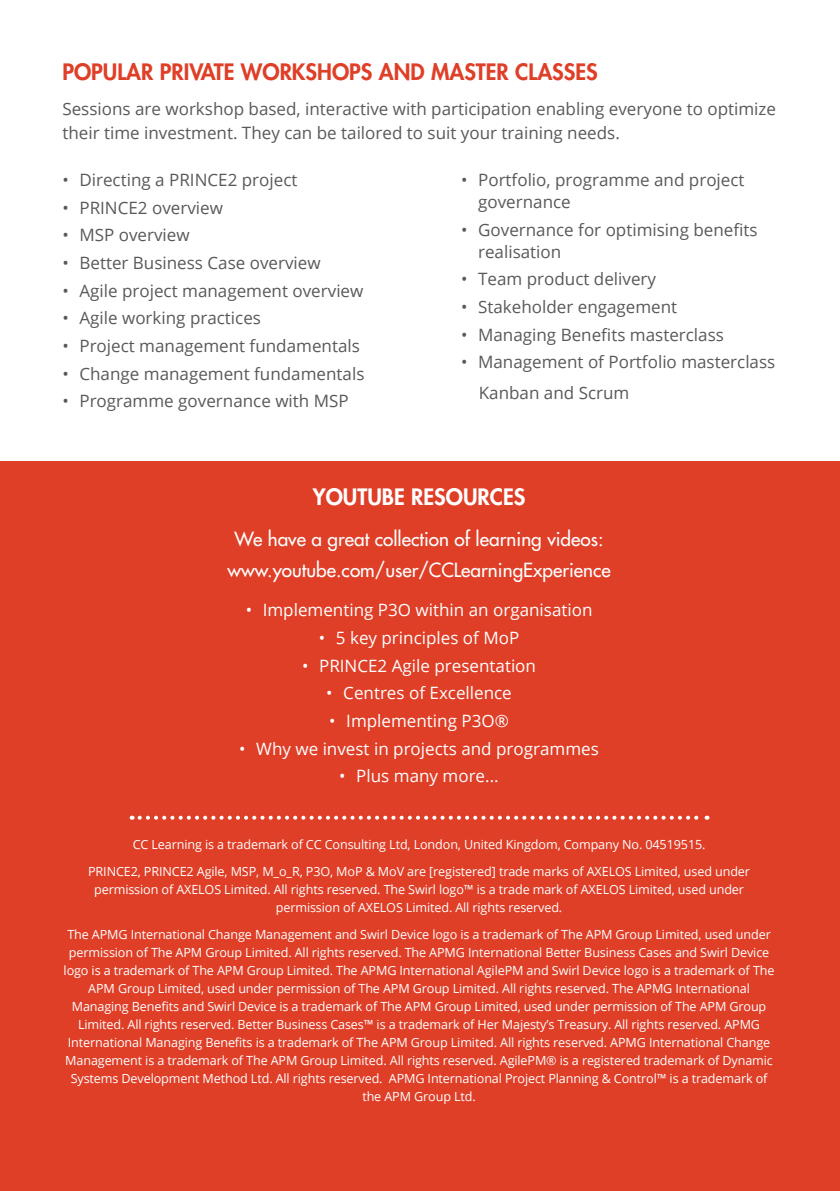
<style>
.page{position:relative;width:840px;height:1191px;background:#fff}
.page>*{position:absolute;margin:0;border:0;box-sizing:border-box;transform-origin:0 0}
.t1{font:800 22px "Futura";color:#df3e27}
.t2{font:800 22px "Futura";color:#fff}
.t3{font:19px/30.6px "Futura";color:#fff;text-align:center}
.t4{font:17px/22px "Open Sans";color:#58595b}
.t5{font:17px "Open Sans";color:#fff}
.t6{font:12.6px/18px "Open Sans";letter-spacing:-.01em;color:#fff;text-align:center}
</style>
<div class="page">
<div style="left:0;top:461px;width:839px;height:730px;background:#df3e27"></div>
<svg style="left:139px;top:815px;width:568px;height:4px"></svg>
<h1 class="t1" style="left:62px;top:58px;width:536px">POPULAR PRIVATE WORKSHOPS AND MASTER CLASSES</h1>
<h3 class="t4" style="left:62px;top:97px;width:714px;line-height:24px">Sessions are workshop based, interactive with participation enabling everyone to optimize their time investment. They can be tailored to suit your training needs.</h3>
<h3 class="t4" style="left:62px;top:168px;width:236px">• Directing a PRINCE2 project</h3>
<h3 class="t4" style="left:62px;top:196px;width:162px">• PRINCE2 overview</h3>
<h3 class="t4" style="left:62px;top:224px;width:129px">• MSP overview</h3>
<h3 class="t4" style="left:62px;top:251px;width:260px">• Better Business Case overview</h3>
<h3 class="t4" style="left:62px;top:279px;width:302px">• Agile project management overview</h3>
<h3 class="t4" style="left:62px;top:307px;width:200px">• Agile working practices</h3>
<h3 class="t4" style="left:62px;top:334px;width:299px">• Project management fundamentals</h3>
<h3 class="t4" style="left:62px;top:362px;width:303px">• Change management fundamentals</h3>
<h3 class="t4" style="left:62px;top:390px;width:287px">• Programme governance with MSP</h3>
<h3 class="t4" style="left:478px;top:168px;width:268px;text-indent:-17px">• Portfolio, programme and project governance</h3>
<h3 class="t4" style="left:478px;top:218px;width:281px;text-indent:-17px">• Governance for optimising benefits realisation</h3>
<h3 class="t4" style="left:461px;top:268px;width:196px">• Team product delivery</h3>
<h3 class="t4" style="left:461px;top:295px;width:217px">• Stakeholder engagement</h3>
<h3 class="t4" style="left:461px;top:323px;width:264px">• Managing Benefits masterclass</h3>
<h3 class="t4" style="left:478px;top:346px;width:298px;line-height:30.6px;text-indent:-18px">• Management of Portfolio masterclass<br>Kanban and Scrum</h3>
<h1 class="t2" style="left:312px;top:483px;width:214px">YOUTUBE RESOURCES</h1>
<h2 class="t3" style="left:227px;top:524px;width:384px">We have a great collection of learning videos: www.youtube.com/user/CCLearningExperience</h2>
<h3 class="t5" style="left:245px;top:598px;width:348px">• Implementing P3O within an organisation</h3>
<h3 class="t5" style="left:319px;top:626px;width:202px">• 5 key principles of MoP</h3>
<h3 class="t5" style="left:302px;top:653px;width:235px">• PRINCE2 Agile presentation</h3>
<h3 class="t5" style="left:326px;top:681px;width:187px">• Centres of Excellence</h3>
<h3 class="t5" style="left:329px;top:709px;width:181px">• Implementing P3O®</h3>
<h3 class="t5" style="left:239px;top:736px;width:361px">• Why we invest in projects and programmes</h3>
<h3 class="t5" style="left:339px;top:764px;width:161px">• Plus many more...</h3>
<p class="t6" style="left:88px;top:831px;width:663px;line-height:27px">CC Learning is a trademark of CC Consulting Ltd, London, United Kingdom, Company No. 04519515.<br>PRINCE2, PRINCE2 Agile, MSP, M_o_R, P3O, MoP &amp; MoV are [registered] trade marks of AXELOS Limited, used under</p>
<p class="t6" style="left:94px;top:880px;width:651px">permission of AXELOS Limited. All rights reserved. The Swirl logo™ is a trade mark of AXELOS Limited, used under permission of AXELOS Limited. All rights reserved.</p>
<p class="t6" style="left:64px;top:925px;width:712px">The APMG International Change Management and Swirl Device logo is a trademark of The APM Group Limited, used under permission of The APM Group Limited. All rights reserved. The APMG International Better Business Cases and Swirl Device logo is a trademark of The APM Group Limited. The APMG International AgilePM and Swirl Device logo is a trademark of The APM Group Limited, used under permission of The APM Group Limited. All rights reserved. The APMG International Managing Benefits and Swirl Device is a trademark of The APM Group Limited, used under permission of The APM Group Limited. All rights reserved. Better Business Cases™ is a trademark of Her Majesty’s Treasury. All rights reserved. APMG International Managing Benefits is a trademark of The APM Group Limited. All rights reserved. APMG International Change Management is a trademark of The APM Group Limited. All rights reserved. AgilePM® is a registered trademark of Dynamic Systems Development Method Ltd. All rights reserved. APMG International Project Planning &amp; Control™ is a trademark of the APM Group Ltd.</p>
</div>
